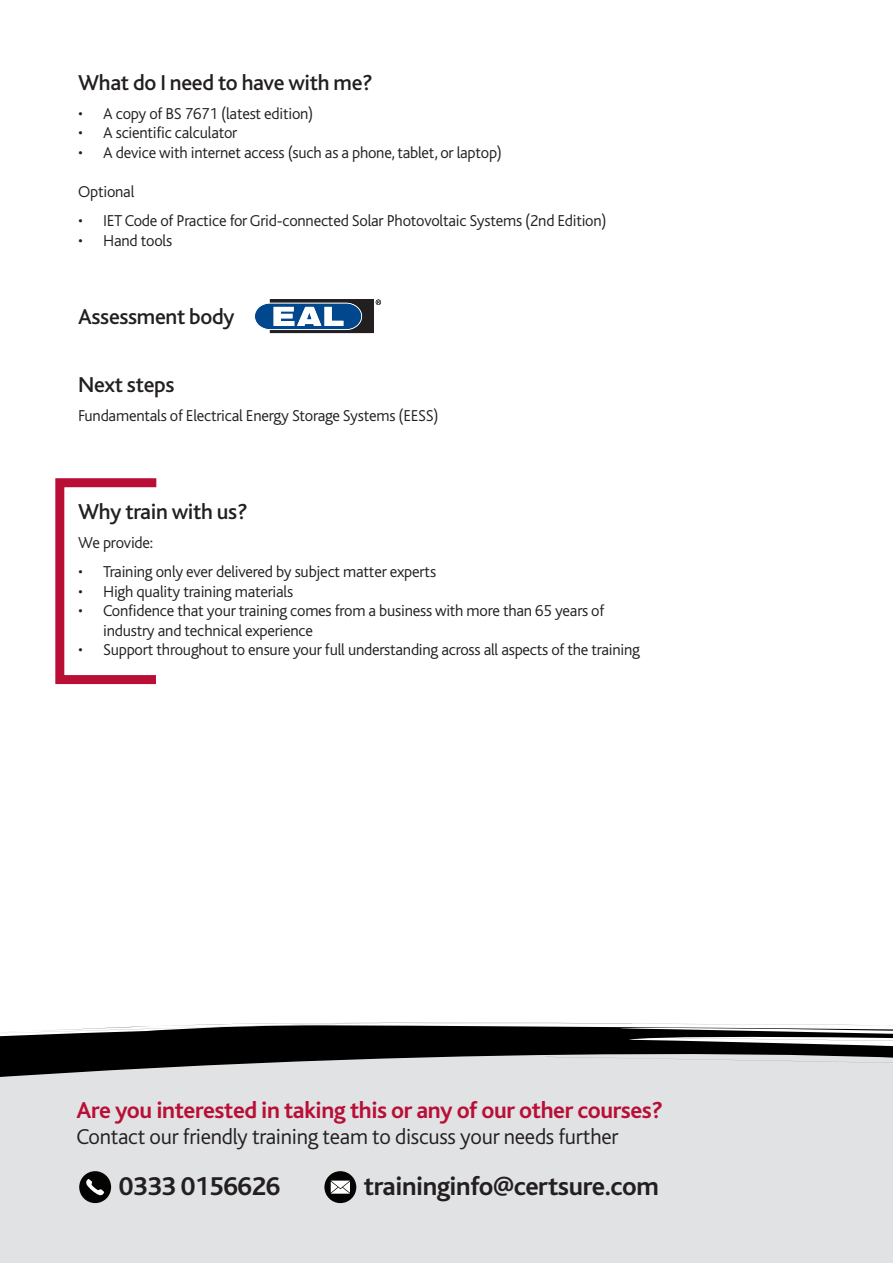
<style>
.page{position:relative;width:893px;height:1263px;background:#fff}
.page>*{position:absolute;margin:0;border:0;box-sizing:border-box;transform-origin:0 0}
.t1{font:700 27px "Bliss";letter-spacing:-.015em;color:#231f20}
.t2{font:700 24px "Bliss";letter-spacing:-.02em;color:#b90f36}
.t3{font:500 22.5px "Bliss";letter-spacing:-.015em;color:#231f20}
.t4{font:300 22.5px "Bliss";letter-spacing:-.015em;color:#231f20}
.t5{font:300 16.5px/19.5px "Bliss";letter-spacing:-.015em;color:#231f20}
</style>
<div class="page">
<div style="left:0;top:1052px;width:893px;height:211px;background:#e1e2e4"></div>
<svg style="left:0;top:1044px;width:893px;height:33px;fill:#000"></svg>
<svg style="left:0;top:1023px;width:893px;height:21px"></svg>
<svg style="left:545px;top:1057px;width:348px;height:8px"></svg>
<div style="left:79px;top:1171px;width:32px;height:32px;background:#040503;border-radius:50%"></div>
<svg style="left:86px;top:1179px;width:18px;height:17px"></svg>
<div style="left:324px;top:1171px;width:32px;height:32px;background:#040503;border-radius:50%"></div>
<svg style="left:331px;top:1180px;width:19px;height:14px"></svg>
<div style="left:55px;top:478px;width:106px;height:206px;border:9px solid #b90f36"></div>
<img style="left:270px;top:299px;width:103px;height:34px">
<img style="left:255px;top:303px;width:107px;height:27px">
<img style="left:273px;top:307px;width:21px;height:19px">
<img style="left:297px;top:307px;width:25px;height:19px">
<img style="left:324px;top:307px;width:19px;height:19px">
<svg style="left:376px;top:300px;width:5px;height:5px"></svg>
<h3 class="t3" style="left:78px;top:74px;width:296px">What do I need to have with me?</h3>
<p class="t5" style="left:78px;top:105px;width:237px">• A copy of BS 7671 (latest edition)</p>
<p class="t5" style="left:78px;top:125px;width:161px">• A scientific calculator</p>
<p class="t5" style="left:78px;top:144px;width:425px">• A device with internet access (such as a phone, tablet, or laptop)</p>
<p class="t5" style="left:78px;top:183px;width:58px">Optional</p>
<p class="t5" style="left:78px;top:212px;width:530px">• IET Code of Practice for Grid-connected Solar Photovoltaic Systems (2nd Edition)</p>
<p class="t5" style="left:78px;top:232px;width:95px">• Hand tools</p>
<h3 class="t3" style="left:78px;top:308px;width:158px">Assessment body</h3>
<h3 class="t3" style="left:78px;top:376px;width:98px">Next steps</h3>
<p class="t5" style="left:78px;top:407px;width:362px">Fundamentals of Electrical Energy Storage Systems (EESS)</p>
<h3 class="t3" style="left:78px;top:503px;width:171px">Why train with us?</h3>
<p class="t5" style="left:78px;top:534px;width:76px">We provide:</p>
<p class="t5" style="left:78px;top:563px;width:359px">• Training only ever delivered by subject matter experts</p>
<p class="t5" style="left:78px;top:583px;width:216px">• High quality training materials</p>
<p class="t5" style="left:103px;top:602px;width:503px;text-indent:-25px">• Confidence that your training comes from a business with more than 65 years of industry and technical experience</p>
<p class="t5" style="left:78px;top:641px;width:563px">• Support throughout to ensure your full understanding across all aspects of the training</p>
<h2 class="t2" style="left:77px;top:1101px;width:588px">Are you interested in taking this or any of our other courses?</h2>
<h3 class="t4" style="left:77px;top:1128px;width:543px">Contact our friendly training team to discuss your needs further</h3>
<h1 class="t1" style="left:119px;top:1175px;width:163px">0333 0156626</h1>
<h1 class="t1" style="left:364px;top:1175px;width:297px">traininginfo@certsure.com</h1>
</div>
